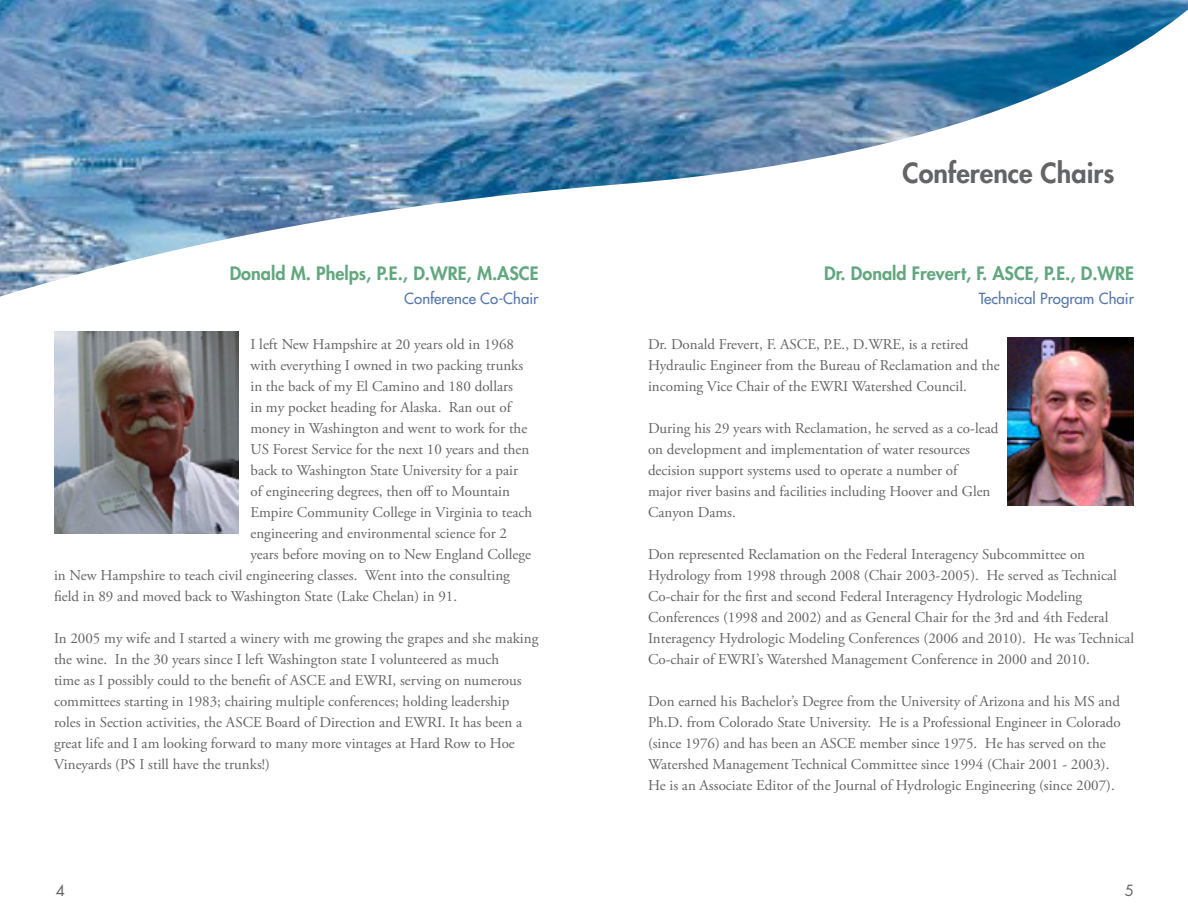
<style>
.page{position:relative;width:1188px;height:918px;background:#fff}
.page>*{position:absolute;margin:0;border:0;box-sizing:border-box;transform-origin:0 0}
.t1{font:800 27px "Futura Std";color:#636466}
.t2{font:800 18px "Futura Std";color:#61a87f}
.t3{font:15px/21px "Adobe Garamond Pro";color:#636466}
.t4{font:500 15px "Futura Std";color:#5476ae}
.t5{font:15px "Futura Std";color:#636466}
</style>
<div class="page">
<img style="left:0;top:0;width:1188px;height:355px">
<div style="left:900px;top:161px;width:214px;height:42px;background:#fff"></div>
<img style="left:54px;top:331px;width:184px;height:203px">
<img style="left:1007px;top:338px;width:127px;height:168px">
<p class="t2" style="left:230px;top:262px;width:310px">Donald M. Phelps, P.E., D.WRE, M.ASCE</p>
<p class="t4" style="left:404px;top:289px;width:136px">Conference Co-Chair</p>
<p class="t3" style="left:251px;top:334px;width:265px">I left New Hampshire at 20 years old in 1968</p>
<p class="t3" style="left:251px;top:355px;width:274px">with everything I owned in two packing trunks</p>
<p class="t3" style="left:251px;top:376px;width:264px">in the back of my El Camino and 180 dollars</p>
<p class="t3" style="left:251px;top:397px;width:262px">in my pocket heading for Alaska. Ran out of</p>
<p class="t3" style="left:251px;top:418px;width:278px">money in Washington and went to work for the</p>
<p class="t3" style="left:251px;top:439px;width:280px">US Forest Service for the next 10 years and then</p>
<p class="t3" style="left:251px;top:460px;width:269px">back to Washington State University for a pair</p>
<p class="t3" style="left:251px;top:481px;width:261px">of engineering degrees, then off to Mountain</p>
<p class="t3" style="left:251px;top:502px;width:283px">Empire Community College in Virginia to teach</p>
<p class="t3" style="left:251px;top:523px;width:258px">engineering and environmental science for 2</p>
<p class="t3" style="left:251px;top:544px;width:282px">years before moving on to New England College</p>
<p class="t3" style="left:54px;top:565px;width:457px">in New Hampshire to teach civil engineering classes. Went into the consulting</p>
<p class="t3" style="left:54px;top:586px;width:405px">field in 89 and moved back to Washington State (Lake Chelan) in 91.</p>
<p class="t3" style="left:54px;top:628px;width:486px">In 2005 my wife and I started a winery with me growing the grapes and she making the wine. In the 30 years since I left Washington state I volunteered as much<br>time as I possibly could to the benefit of ASCE and EWRI, serving on numerous committees starting in 1983; chairing multiple conferences; holding leadership roles in Section activities, the ASCE Board of Direction and EWRI. It has been a great life and I am looking forward to many more vintages at Hard Row to Hoe Vineyards (PS I still have the trunks!)</p>
<h1 class="t1" style="left:903px;top:156px;width:213px">Conference Chairs</h1>
<p class="t2" style="left:824px;top:262px;width:311px">Dr. Donald Frevert, F. ASCE, P.E., D.WRE</p>
<p class="t4" style="left:979px;top:289px;width:157px">Technical Program Chair</p>
<p class="t3" style="left:648px;top:334px;width:353px">Dr. Donald Frevert, F. ASCE, P.E., D.WRE, is a retired<br>Hydraulic Engineer from the Bureau of Reclamation and the incoming Vice Chair of the EWRI Watershed Council.</p>
<p class="t3" style="left:648px;top:418px;width:352px">During his 29 years with Reclamation, he served as a co-lead on development and implementation of water resources decision support systems used to operate a number of<br>major river basins and facilities including Hoover and Glen Canyon Dams.</p>
<p class="t3" style="left:648px;top:544px;width:488px">Don represented Reclamation on the Federal Interagency Subcommittee on Hydrology from 1998 through 2008 (Chair 2003-2005). He served as Technical Co-chair for the first and second Federal Interagency Hydrologic Modeling Conferences (1998 and 2002) and as General Chair for the 3rd and 4th Federal Interagency Hydrologic Modeling Conferences (2006 and 2010). He was Technical Co-chair of EWRI’s Watershed Management Conference in 2000 and 2010.</p>
<p class="t3" style="left:648px;top:691px;width:474px">Don earned his Bachelor’s Degree from the University of Arizona and his MS and Ph.D. from Colorado State University. He is a Professional Engineer in Colorado (since 1976) and has been an ASCE member since 1975. He has served on the Watershed Management Technical Committee since 1994 (Chair 2001 - 2003).<br>He is an Associate Editor of the Journal of Hydrologic Engineering (since 2007).</p>
<p class="t5" style="left:56px;top:881px;width:11px">4</p>
<p class="t5" style="left:1125px;top:881px;width:11px">5</p>
</div>
